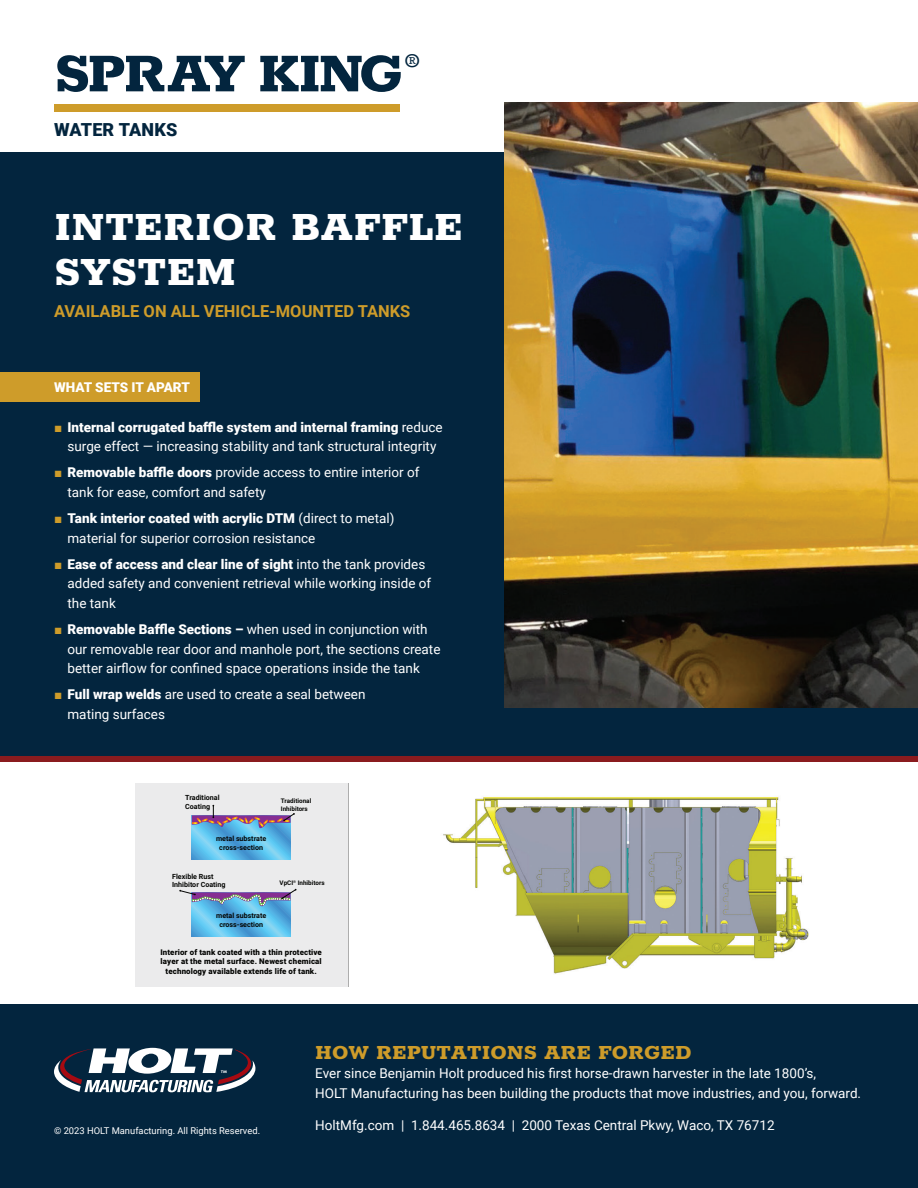
<style>
.page{position:relative;width:918px;height:1188px;background:#fff}
.page>*{position:absolute;margin:0;border:0;box-sizing:border-box;transform-origin:0 0}
.t1{font:800 61.5px "Rokkitt";letter-spacing:-.06em;color:#03253e}
.Brochure_Title{font:800 45px/45px "Rokkitt";color:#fff}
.Gold_Subhead{font:800 22.5px "Rokkitt";color:#ce9c2a}
.t2{font:800 21.9px "Rokkitt";color:#03253e}
.Subhead_-_blue{font:900 18px "Roboto";letter-spacing:.01em;color:#03253e}
.Cover_Gold_Text{font:700 16.5px "Roboto";color:#ce9c2a}
.Body_-_Black{font:13.5px/19.5px "Roboto";color:#fff}
.Label{font:900 13.5px "Roboto";color:#fff}
.Copyright{font:9.3px "Roboto";color:#fff}
.t3{font:900 7.95px/9.4px "Roboto";letter-spacing:.015em;color:#040503;text-align:center}
.t4{font:700 7.05px/8.6px "Roboto";color:#040503}
.t5{font:700 6.3px/7.6px "Roboto";color:#040503}
.s1{font-family:"Arial";color:#ce9c2a}
.s2{font-weight:900}
</style>
<div class="page">
<div style="left:0;top:152px;width:918px;height:605px;background:#03253e"></div>
<img style="left:443px;top:797px;width:366px;height:177px">
<svg style="left:135px;top:783px;width:213px;height:203px;background:#cedce7"></svg>
<img style="left:504px;top:102px;width:414px;height:605px">
<div style="left:0;top:372px;width:200px;height:29px;background:#ce9c2a"></div>
<div style="left:0;top:1004px;width:918px;height:184px;background:#03253e"></div>
<div style="left:0;top:757px;width:918px;height:5px;background:#8a1b1e"></div>
<svg style="left:54px;top:1048px;width:201px;height:44px"></svg>
<div style="left:54px;top:104px;width:345px;height:7px;background:#ce9c2a"></div>
<p class="t1" style="left:54px;top:25px;width:351px">SPRAY KING</p>
<p class="t2" style="left:404px;top:43px;width:18px">®</p>
<p class="Subhead_-_blue" style="left:54px;top:117px;width:125px">WATER TANKS</p>
<p class="Brochure_Title" style="left:54px;top:200px;width:411px">INTERIOR BAFFLE<br>SYSTEM</p>
<p class="Cover_Gold_Text" style="left:54px;top:299px;width:358px">AVAILABLE ON ALL VEHICLE-MOUNTED TANKS</p>
<p class="Label" style="left:54px;top:378px;width:137px">WHAT SETS IT APART</p>
<p class="Body_-_Black" style="left:54px;top:417px;width:390px;text-align:center"><span class="s1">■</span> <span class="s2">Internal corrugated baffle system and internal framing</span> reduce surge effect — increasing stability and tank structural integrity</p>
<p class="Body_-_Black" style="left:68px;top:462px;width:354px;text-indent:-14px"><span class="s1">■</span> <span class="s2">Removable baffle doors</span> provide access to entire interior of tank for ease, comfort and safety</p>
<p class="Body_-_Black" style="left:68px;top:508px;width:328px;text-indent:-14px"><span class="s1">■</span> <span class="s2">Tank interior coated with acrylic DTM</span> (direct to metal) material for superior corrosion resistance</p>
<p class="Body_-_Black" style="left:68px;top:554px;width:365px;text-indent:-14px"><span class="s1">■</span> <span class="s2">Ease of access and clear line of sight</span> into the tank provides added safety and convenient retrieval while working inside of the tank</p>
<p class="Body_-_Black" style="left:68px;top:619px;width:375px;text-indent:-14px"><span class="s1">■</span> <span class="s2">Removable Baffle Sections –</span> when used in conjunction with our removable rear door and manhole port, the sections create better airflow for confined space operations inside the tank</p>
<p class="Body_-_Black" style="left:68px;top:684px;width:300px;text-indent:-14px"><span class="s1">■</span> <span class="s2">Full wrap welds</span> are used to create a seal between mating surfaces</p>
<p class="t4" style="left:185px;top:793px;width:36px">Traditional<br>Coating</p>
<p class="t5" style="left:281px;top:797px;width:32px">Traditional<br>Inhibitors</p>
<p class="t4" style="left:216px;top:834px;width:52px;text-align:center">metal substrate cross-section</p>
<p class="t4" style="left:172px;top:872px;width:55px">Flexible Rust<br>Inhibitor Coating</p>
<p class="t4" style="left:216px;top:911px;width:52px;text-align:center">metal substrate cross-section</p>
<p class="t5" style="left:280px;top:879px;width:47px">VpCI<sup>®</sup> Inhibitors</p>
<p class="t3" style="left:160px;top:947px;width:163px">Interior of tank coated with a thin protective layer at the metal surface. Newest chemical technology available extends life of tank.</p>
<p class="Copyright" style="left:54px;top:1125px;width:208px">© 2023 HOLT Manufacturing. All Rights Reserved.</p>
<p class="Gold_Subhead" style="left:315px;top:1035px;width:378px">HOW REPUTATIONS ARE FORGED</p>
<p class="Body_-_Black" style="left:315px;top:1063px;width:547px">Ever since Benjamin Holt produced his first horse-drawn harvester in the late 1800’s,<br>HOLT Manufacturing has been building the products that move industries, and you, forward.</p>
<p class="Body_-_Black" style="left:315px;top:1115px;width:461px">HoltMfg.com | 1.844.465.8634 | 2000 Texas Central Pkwy, Waco, TX 76712</p>
</div>
